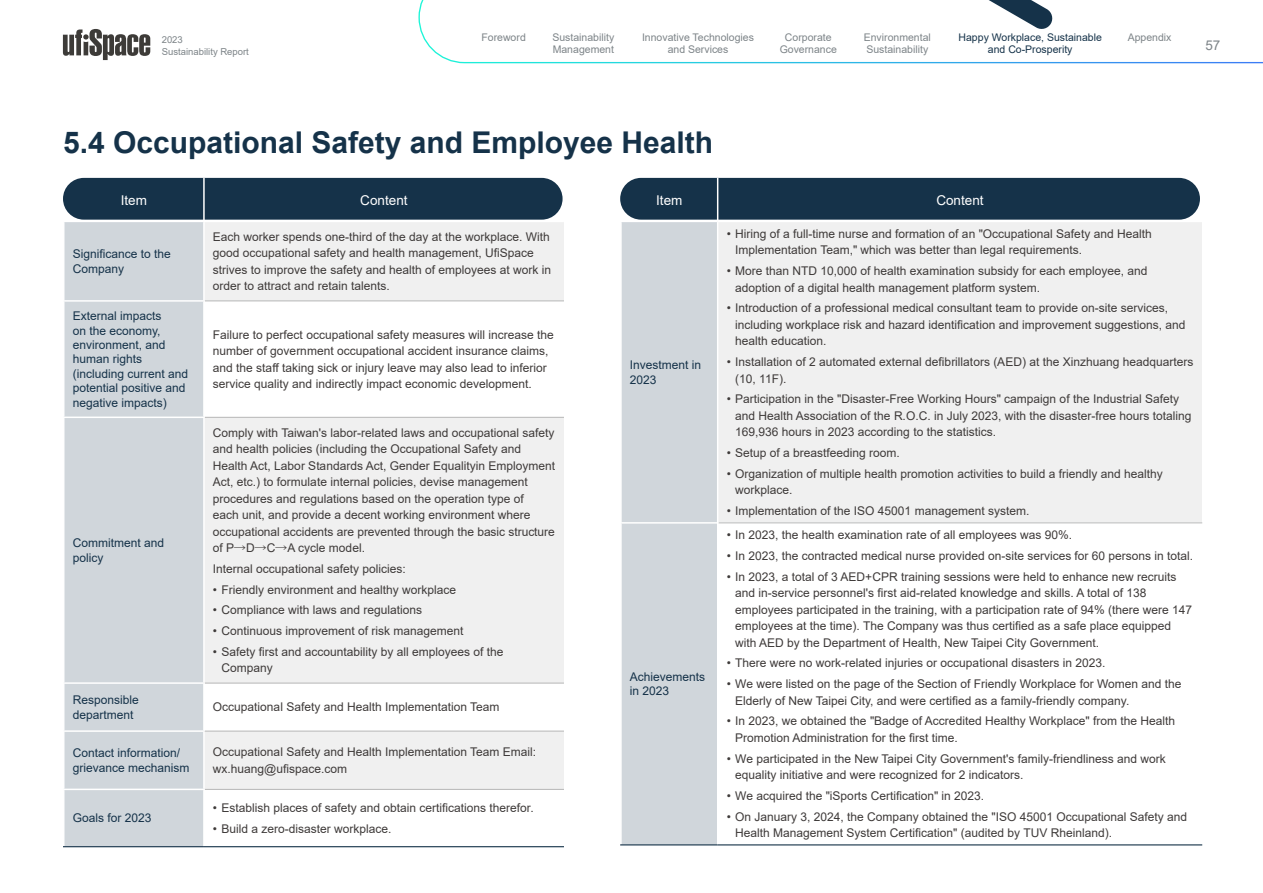
<style>
.page{position:relative;width:1263px;height:893px;background:#fff}
.page>*{position:absolute;margin:0;border:0;box-sizing:border-box;transform-origin:0 0}
.t1{font:700 30px "Arial";color:#153249}
.t2{font:13.5px "Arial";color:#fff}
.t3{font:13.5px "Arial";color:#7d8488}
.t4{font:12px/16.5px "Arial";color:#3e3a39}
.t5{font:12px/14.4px "Arial";color:#153249}
.t6{font:10.5px/12.6px "Arial";color:#7d8488}
.t7{font:10.5px/12.6px "Arial";color:#153249;text-align:center}
.t8{font:9.45px/12.8px "Arial";color:#7d8488}
.s1{font-family:"DF Hei Std W3"}
</style>
<div class="page">
<div style="left:63px;top:178px;width:500px;height:42px;background:#153249;border-radius:21px"></div>
<div style="left:620px;top:178px;width:580px;height:42px;background:#153249;border-radius:21px"></div>
<div style="left:64px;top:222px;width:139px;height:624px;background:#d0d6db"></div>
<div style="left:205px;top:222px;width:359px;height:79px;background:#f0f0f0"></div>
<svg style="left:205px;top:416px;width:359px;height:373px;fill:#f0f0f0"></svg>
<hr style="left:205px;top:301px;width:359px;height:1px;background:#b5b6b6">
<hr style="left:205px;top:417px;width:359px;height:1px;background:#b5b6b6">
<hr style="left:205px;top:683px;width:359px;height:1px;background:#b5b6b6">
<hr style="left:63px;top:682px;width:142px;height:2px;background:#fff">
<hr style="left:203px;top:178px;width:2px;height:43px;background:#fff">
<hr style="left:63px;top:730px;width:142px;height:2px;background:#fff">
<hr style="left:205px;top:789px;width:359px;height:1px;background:#b5b6b6">
<hr style="left:63px;top:300px;width:142px;height:2px;background:#fff">
<hr style="left:63px;top:417px;width:142px;height:1px;background:#fff">
<hr style="left:205px;top:731px;width:359px;height:1px;background:#b5b6b6">
<hr style="left:63px;top:789px;width:142px;height:1px;background:#fff">
<hr style="left:63px;top:846px;width:141px;height:1px;background:#153249">
<hr style="left:204px;top:846px;width:360px;height:1px;background:#153249">
<div style="left:622px;top:222px;width:95px;height:622px;background:#d0d6db"></div>
<div style="left:718px;top:221px;width:484px;height:302px;background:#f0f0f0"></div>
<hr style="left:717px;top:178px;width:1px;height:43px;background:#fff">
<hr style="left:718px;top:523px;width:484px;height:1px;background:#b5b6b6">
<hr style="left:718px;top:221px;width:484px;height:1px;background:#fff">
<hr style="left:620px;top:522px;width:98px;height:2px;background:#fff">
<hr style="left:620px;top:844px;width:98px;height:1px;background:#153249">
<hr style="left:718px;top:844px;width:484px;height:1px;background:#153249">
<svg style="left:63px;top:29px;width:87px;height:31px"></svg>
<svg style="left:418px;top:0;width:845px;height:63px"></svg>
<svg style="left:979px;top:0;width:75px;height:30px"></svg>
<p class="t8" style="left:162px;top:33px;width:89px">2023<br>Sustainability Report</p>
<p class="t6" style="left:552px;top:31px;width:63px">Sustainability<br>Management</p>
<p class="t6" style="left:785px;top:31px;width:48px">Corporate</p>
<p class="t6" style="left:1128px;top:31px;width:45px">Appendix</p>
<p class="t6" style="left:481px;top:31px;width:46px">Foreword</p>
<p class="t7" style="left:958px;top:31px;width:145px">Happy Workplace, Sustainable and Co-Prosperity</p>
<p class="t6" style="left:642px;top:31px;width:113px;text-align:center">Innovative Technologies and Services</p>
<p class="t6" style="left:864px;top:31px;width:69px">Environmental<br>Sustainability</p>
<p class="t6" style="left:780px;top:43px;width:59px">Governance</p>
<p class="t3" style="left:1205px;top:36px;width:17px">57</p>
<h1 class="t1" style="left:63px;top:122px;width:652px">5.4 Occupational Safety and Employee Health</h1>
<p class="t2" style="left:121px;top:190px;width:28px">Item</p>
<p class="t2" style="left:360px;top:190px;width:49px">Content</p>
<p class="t2" style="left:656px;top:190px;width:28px">Item</p>
<p class="t2" style="left:936px;top:190px;width:49px">Content</p>
<p class="t5" style="left:73px;top:247px;width:100px">Significance to the<br>Company</p>
<p class="t5" style="left:73px;top:309px;width:117px">External impacts<br>on the economy, environment, and human rights (including current and potential positive and negative impacts)</p>
<p class="t5" style="left:73px;top:536px;width:93px">Commitment and policy</p>
<p class="t4" style="left:213px;top:228px;width:340px">Each worker spends one-third of the day at the workplace. With good occupational safety and health management, UfiSpace strives to improve the safety and health of employees at work in order to attract and retain talents.</p>
<p class="t4" style="left:213px;top:326px;width:342px">Failure to perfect occupational safety measures will increase the number of government occupational accident insurance claims, and the staff taking sick or injury leave may also lead to inferior service quality and indirectly impact economic development.</p>
<p class="t4" style="left:213px;top:424px;width:344px">Comply with Taiwan's labor-related laws and occupational safety and health policies (including the Occupational Safety and Health Act, Labor Standards Act, Gender Equalityin Employment Act, etc.) to formulate internal policies, devise management procedures and regulations based on the operation type of<br>each unit, and provide a decent working environment where occupational accidents are prevented through the basic structure of P<span class="s1">→</span>D<span class="s1">→</span>C<span class="s1">→</span>A cycle model.</p>
<p class="t4" style="left:213px;top:560px;width:194px">Internal occupational safety policies:</p>
<p class="t4" style="left:213px;top:581px;width:245px">• Friendly environment and healthy workplace</p>
<p class="t4" style="left:213px;top:602px;width:211px">• Compliance with laws and regulations</p>
<p class="t4" style="left:213px;top:623px;width:252px">• Continuous improvement of risk management</p>
<p class="t4" style="left:221px;top:643px;width:284px;text-indent:-9px">• Safety first and accountability by all employees of the<br>Company</p>
<p class="t5" style="left:73px;top:693px;width:68px">Responsible department</p>
<p class="t4" style="left:213px;top:699px;width:288px">Occupational Safety and Health Implementation Team</p>
<p class="t5" style="left:73px;top:746px;width:118px">Contact information/ grievance mechanism</p>
<p class="t4" style="left:213px;top:744px;width:325px">Occupational Safety and Health Implementation Team Email: wx.huang@ufispace.com</p>
<p class="t5" style="left:73px;top:811px;width:80px">Goals for 2023</p>
<p class="t4" style="left:213px;top:799px;width:322px">• Establish places of safety and obtain certifications therefor.</p>
<p class="t4" style="left:213px;top:820px;width:180px">• Build a zero-disaster workplace.</p>
<p class="t5" style="left:630px;top:358px;width:73px">Investment in<br>2023</p>
<p class="t5" style="left:630px;top:669px;width:77px">Achievements in 2023</p>
<p class="t4" style="left:735px;top:225px;width:418px;text-indent:-9px">• Hiring of a full-time nurse and formation of an "Occupational Safety and Health<br>Implementation Team," which was better than legal requirements.</p>
<p class="t4" style="left:735px;top:263px;width:414px;text-indent:-9px">• More than NTD 10,000 of health examination subsidy for each employee, and adoption of a digital health management platform system.</p>
<p class="t4" style="left:735px;top:300px;width:452px;text-indent:-9px">• Introduction of a professional medical consultant team to provide on-site services, including workplace risk and hazard identification and improvement suggestions, and health education.</p>
<p class="t4" style="left:735px;top:354px;width:460px;text-indent:-9px">• Installation of 2 automated external defibrillators (AED) at the Xinzhuang headquarters (10, 11F).</p>
<p class="t4" style="left:735px;top:391px;width:458px;text-indent:-9px">• Participation in the "Disaster-Free Working Hours" campaign of the Industrial Safety and Health Association of the R.O.C. in July 2023, with the disaster-free hours totaling<br>169,936 hours in 2023 according to the statistics.</p>
<p class="t4" style="left:727px;top:445px;width:175px">• Setup of a breastfeeding room.</p>
<p class="t4" style="left:735px;top:465px;width:429px;text-indent:-9px">• Organization of multiple health promotion activities to build a friendly and healthy workplace.</p>
<p class="t4" style="left:727px;top:503px;width:304px">• Implementation of the ISO 45001 management system.</p>
<p class="t4" style="left:727px;top:527px;width:347px">• In 2023, the health examination rate of all employees was 90%.</p>
<p class="t4" style="left:727px;top:547px;width:468px">• In 2023, the contracted medical nurse provided on-site services for 60 persons in total.</p>
<p class="t4" style="left:735px;top:568px;width:458px;text-indent:-9px">• In 2023, a total of 3 AED+CPR training sessions were held to enhance new recruits and in-service personnel's first aid-related knowledge and skills. A total of 138 employees participated in the training, with a participation rate of 94% (there were 147 employees at the time). The Company was thus certified as a safe place equipped with AED by the Department of Health, New Taipei City Government.</p>
<p class="t4" style="left:727px;top:655px;width:380px">• There were no work-related injuries or occupational disasters in 2023.</p>
<p class="t4" style="left:735px;top:676px;width:448px;text-indent:-9px">• We were listed on the page of the Section of Friendly Workplace for Women and the<br>Elderly of New Taipei City, and were certified as a family-friendly company.</p>
<p class="t4" style="left:735px;top:713px;width:441px;text-indent:-9px">• In 2023, we obtained the "Badge of Accredited Healthy Workplace" from the Health<br>Promotion Administration for the first time.</p>
<p class="t4" style="left:735px;top:750px;width:432px;text-indent:-9px">• We participated in the New Taipei City Government's family-friendliness and work equality initiative and were recognized for 2 indicators.</p>
<p class="t4" style="left:727px;top:787px;width:259px">• We acquired the "iSports Certification" in 2023.</p>
<p class="t4" style="left:735px;top:808px;width:453px;text-indent:-9px">• On January 3, 2024, the Company obtained the "ISO 45001 Occupational Safety and<br>Health Management System Certification" (audited by TUV Rheinland).</p>
</div>
